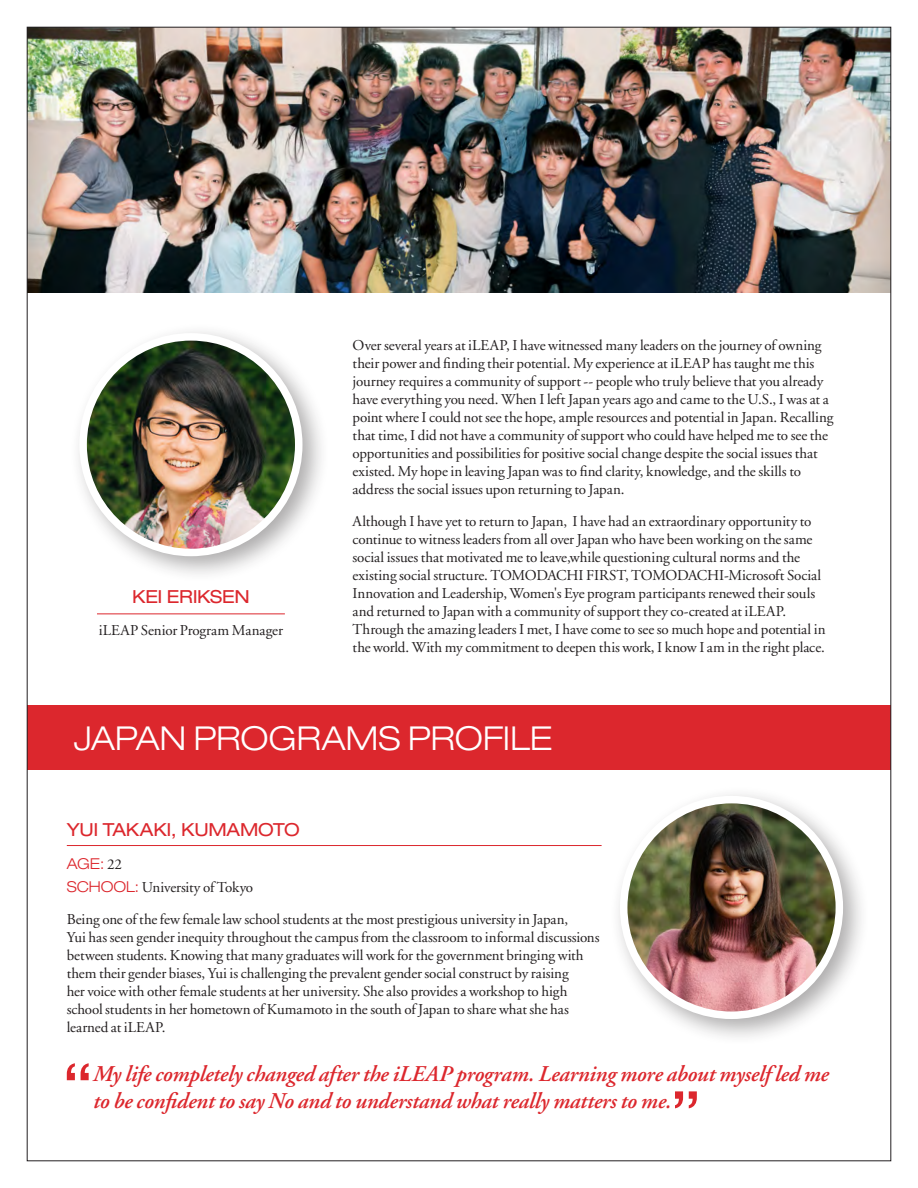
<style>
.page{position:relative;width:918px;height:1188px;background:#fff}
.page>*{position:absolute;margin:0;border:0;box-sizing:border-box;transform-origin:0 0}
.BODY_COPY{font:300 expanded 33px "Helvetica Neue";color:#fff}
.QUOTE{font:italic 600 22.5px/27px "Adobe Garamond";letter-spacing:-.01em;color:#dc272d}
._5_WAYS_HEADER{font:expanded 18px "Helvetica Neue";letter-spacing:-.02em;color:#dc272d}
.BODY_COPY-2{font:15px/18px "Adobe Garamond";letter-spacing:-.005em;color:#231f20}
.BODY_COPY-3{font:300 expanded 15px "Helvetica Neue";color:#dc272d}
.s1{font-family:"Adobe Garamond";font-weight:400;font-stretch:normal;color:#231f20}
.s2{font-family:"Helvetica Neue";font-weight:300;font-stretch:expanded;color:#dc272d}
</style>
<div class="page">
<div style="left:610px;top:786px;width:260px;height:260px;background:#231f20;opacity:.37"></div>
<img style="left:624px;top:800px;width:215px;height:215px;border-radius:108px">
<div style="left:620px;top:796px;width:223px;height:223px;border:8px solid #fff;border-radius:50%"></div>
<svg style="left:67px;top:1063px;width:22px;height:17px"></svg>
<svg style="left:675px;top:1091px;width:22px;height:17px"></svg>
<hr style="left:67px;top:845px;width:535px;height:1px;background:#dc272d">
<div style="left:27px;top:706px;width:864px;height:64px;background:#dc272d"></div>
<div style="left:69px;top:323px;width:260px;height:260px;background:#231f20;opacity:.37"></div>
<img style="left:83px;top:337px;width:216px;height:215px;border-radius:108px">
<div style="left:79px;top:333px;width:224px;height:223px;border:8px solid #fff;border-radius:50%"></div>
<hr style="left:97px;top:614px;width:188px;height:1px;background:#dc272d">
<img style="left:29px;top:29px;width:860px;height:264px">
<p class="_5_WAYS_HEADER" style="left:132px;top:586px;width:119px">KEI ERIKSEN</p>
<p class="BODY_COPY-2" style="left:99px;top:621px;width:186px">iLEAP Senior Program Manager</p>
<p class="BODY_COPY-2" style="left:353px;top:337px;width:482px">Over several years at iLEAP, I have witnessed many leaders on the journey of owning their power and finding their potential. My experience at iLEAP has taught me this journey requires a community of support -- people who truly believe that you already have everything you need. When I left Japan years ago and came to the U.S., I was at a point where I could not see the hope, ample resources and potential in Japan. Recalling that time, I did not have a community of support who could have helped me to see the opportunities and possibilities for positive social change despite the social issues that existed. My hope in leaving Japan was to find clarity, knowledge, and the skills to address the social issues upon returning to Japan.</p>
<p class="BODY_COPY-2" style="left:353px;top:513px;width:474px">Although I have yet to return to Japan, I have had an extraordinary opportunity to continue to witness leaders from all over Japan who have been working on the same social issues that motivated me to leave,while questioning cultural norms and the existing social structure. TOMODACHI FIRST, TOMODACHI-Microsoft Social Innovation and Leadership, Women's Eye program participants renewed their souls and returned to Japan with a community of support they co-created at iLEAP.<br>Through the amazing leaders I met, I have come to see so much hope and potential in the world. With my commitment to deepen this work, I know I am in the right place.</p>
<p class="BODY_COPY" style="left:74px;top:719px;width:480px">JAPAN PROGRAMS PROFILE</p>
<p class="_5_WAYS_HEADER" style="left:67px;top:819px;width:234px">YUI TAKAKI, KUMAMOTO</p>
<p class="BODY_COPY-3" style="left:67px;top:855px;width:57px">AGE: <span class="s1">22</span></p>
<p class="BODY_COPY-2" style="left:67px;top:879px;width:188px"><span class="s2">SCHOOL:</span> University of Tokyo</p>
<p class="BODY_COPY-2" style="left:67px;top:910px;width:534px">Being one of the few female law school students at the most prestigious university in Japan,<br>Yui has seen gender inequity throughout the campus from the classroom to informal discussions between students. Knowing that many graduates will work for the government bringing with them their gender biases, Yui is challenging the prevalent gender social construct by raising<br>her voice with other female students at her university. She also provides a workshop to high school students in her hometown of Kumamoto in the south of Japan to share what she has learned at iLEAP.</p>
<p class="QUOTE" style="left:93px;top:1061px;width:737px">My life completely changed after the iLEAP program. Learning more about myself led me to be confident to say No and to understand what really matters to me.</p>
</div>
